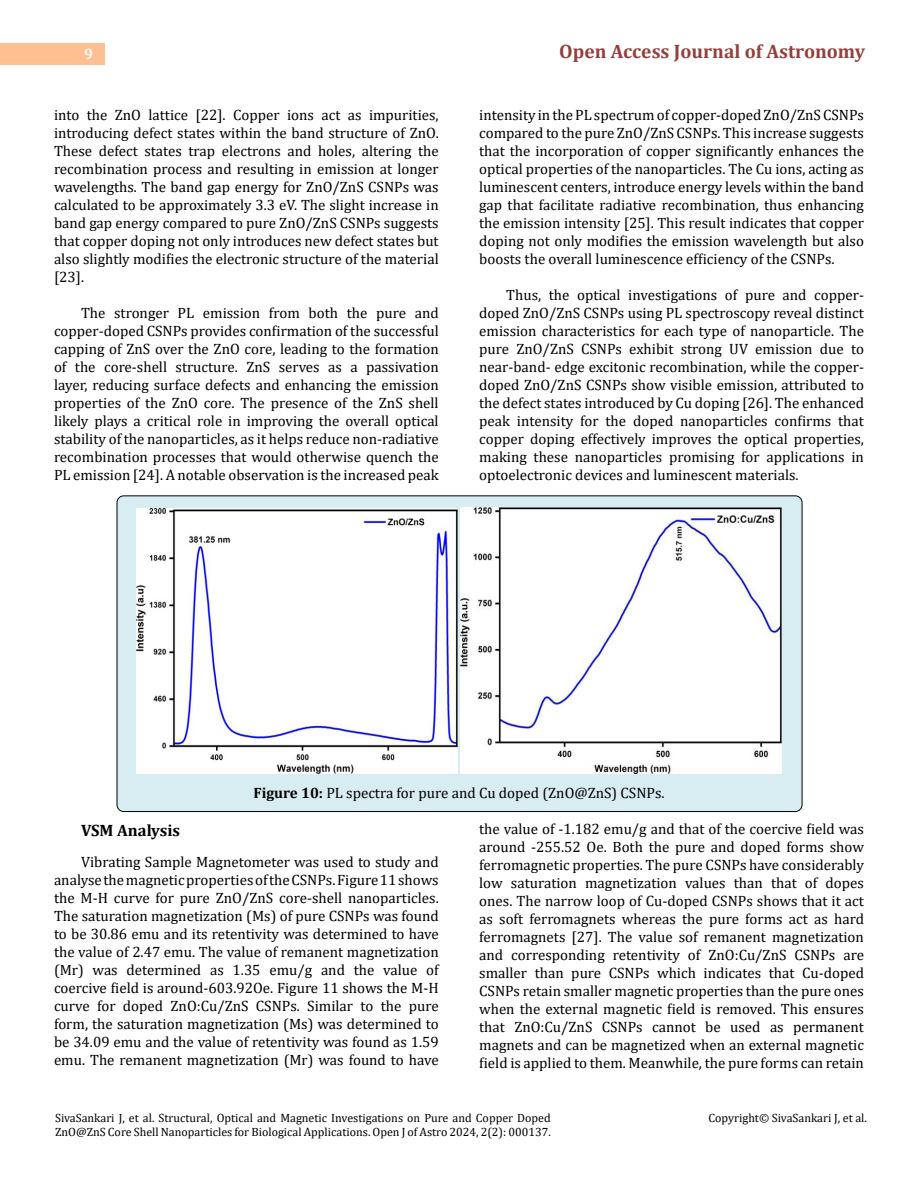
<style>
.page{position:relative;width:918px;height:1188px;background:#fff}
.page>*{position:absolute;margin:0;border:0;box-sizing:border-box;transform-origin:0 0}
.t1{font:700 19.5px "Cambria";color:#953f3c}
.t2{font:700 16.5px "Cambria";color:#000}
.t3{font:15px/18px "Cambria";color:#000;text-align:justify}
.t4{font:700 15px "Cambria";color:#fff}
.t5{font:12px/14.2px "Cambria";color:#000}
.s1{font-weight:700}
</style>
<div class="page">
<div style="left:0;top:43px;width:105px;height:21px;background:#ffbf91"></div>
<div style="left:117px;top:496px;width:685px;height:316px;background:#d8edf2;border-radius:7px"></div>
<img style="left:137px;top:508px;width:320px;height:265px">
<img style="left:461px;top:507px;width:320px;height:266px">
<p class="t4" style="left:84px;top:44px;width:10px">9</p>
<h1 class="t1" style="left:559px;top:38px;width:307px">Open Access Journal of Astronomy</h1>
<p class="t3" style="left:54px;top:105px;width:386px">into the ZnO lattice [22]. Copper ions act as impurities, introducing defect states within the band structure of ZnO.<br>These defect states trap electrons and holes, altering the recombination process and resulting in emission at longer wavelengths. The band gap energy for ZnO/ZnS CSNPs was calculated to be approximately 3.3 eV. The slight increase in band gap energy compared to pure ZnO/ZnS CSNPs suggests that copper doping not only introduces new defect states but also slightly modifies the electronic structure of the material [23].</p>
<p class="t3" style="left:54px;top:303px;width:386px;text-indent:27px">The stronger PL emission from both the pure and copper-doped CSNPs provides confirmation of the successful capping of ZnS over the ZnO core, leading to the formation of the core-shell structure. ZnS serves as a passivation layer, reducing surface defects and enhancing the emission properties of the ZnO core. The presence of the ZnS shell likely plays a critical role in improving the overall optical stability of the nanoparticles, as it helps reduce non-radiative recombination processes that would otherwise quench the PL emission [24]. A notable observation is the increased peak</p>
<p class="t3" style="left:479px;top:105px;width:386px">intensity in the PL spectrum of copper-doped ZnO/ZnS CSNPs compared to the pure ZnO/ZnS CSNPs. This increase suggests that the incorporation of copper significantly enhances the optical properties of the nanoparticles. The Cu ions, acting as luminescent centers, introduce energy levels within the band gap that facilitate radiative recombination, thus enhancing the emission intensity [25]. This result indicates that copper doping not only modifies the emission wavelength but also boosts the overall luminescence efficiency of the CSNPs.</p>
<p class="t3" style="left:479px;top:285px;width:386px;text-indent:27px">Thus, the optical investigations of pure and copper&shy;doped ZnO/ZnS CSNPs using PL spectroscopy reveal distinct emission characteristics for each type of nanoparticle. The pure ZnO/ZnS CSNPs exhibit strong UV emission due to near-band- edge excitonic recombination, while the copper&shy;doped ZnO/ZnS CSNPs show visible emission, attributed to the defect states introduced by Cu doping [26]. The enhanced peak intensity for the doped nanoparticles confirms that copper doping effectively improves the optical properties, making these nanoparticles promising for applications in optoelectronic devices and luminescent materials.</p>
<p class="t3" style="left:253px;top:784px;width:413px"><span class="s1">Figure 10:</span> PL spectra for pure and Cu doped (ZnO@ZnS) CSNPs.</p>
<p class="t2" style="left:81px;top:818px;width:101px">VSM Analysis</p>
<p class="t3" style="left:54px;top:853px;width:386px;text-indent:27px">Vibrating Sample Magnetometer was used to study and analyse the magnetic properties of the CSNPs. Figure 11 shows the M-H curve for pure ZnO/ZnS core-shell nanoparticles.<br>The saturation magnetization (Ms) of pure CSNPs was found to be 30.86 emu and its retentivity was determined to have the value of 2.47 emu. The value of remanent magnetization (Mr) was determined as 1.35 emu/g and the value of coercive field is around-603.92Oe. Figure 11 shows the M-H curve for doped ZnO:Cu/ZnS CSNPs. Similar to the pure form, the saturation magnetization (Ms) was determined to be 34.09 emu and the value of retentivity was found as 1.59 emu. The remanent magnetization (Mr) was found to have</p>
<p class="t3" style="left:479px;top:820px;width:386px">the value of -1.182 emu/g and that of the coercive field was around -255.52 Oe. Both the pure and doped forms show ferromagnetic properties. The pure CSNPs have considerably low saturation magnetization values than that of dopes ones. The narrow loop of Cu-doped CSNPs shows that it act as soft ferromagnets whereas the pure forms act as hard ferromagnets [27]. The value sof remanent magnetization and corresponding retentivity of ZnO:Cu/ZnS CSNPs are smaller than pure CSNPs which indicates that Cu-doped CSNPs retain smaller magnetic properties than the pure ones when the external magnetic field is removed. This ensures that ZnO:Cu/ZnS CSNPs cannot be used as permanent magnets and can be magnetized when an external magnetic field is applied to them. Meanwhile, the pure forms can retain</p>
<p class="t5" style="left:55px;top:1111px;width:497px">SivaSankari J, et al. Structural, Optical and Magnetic Investigations on Pure and Copper Doped<br>ZnO@ZnS Core Shell Nanoparticles for Biological Applications. Open J of Astro 2024, 2(2): 000137.</p>
<p class="t5" style="left:709px;top:1111px;width:160px">Copyright© SivaSankari J, et al.</p>
</div>
